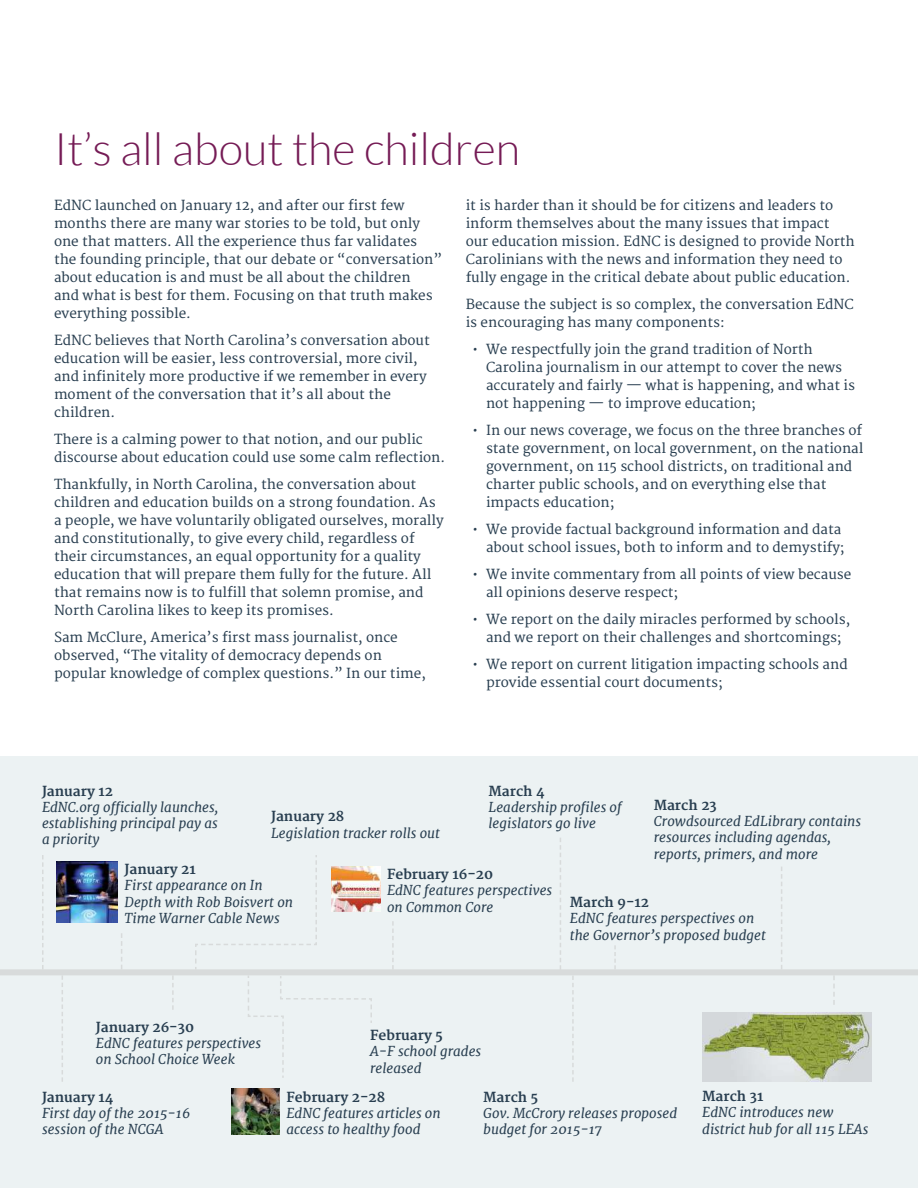
<style>
.page{position:relative;width:918px;height:1188px;background:#fff}
.page>*{position:absolute;margin:0;border:0;box-sizing:border-box;transform-origin:0 0}
.t1{font:300 45px "Lato";color:#751b55}
.t2{font:13.5px/18px "Merriweather";color:#283e50}
.t3{font:italic 13.5px/16.2px "Merriweather";color:#283e50}
.t4{font:700 13.5px "Merriweather";color:#283e50}
</style>
<div class="page">
<div style="left:0;top:756px;width:918px;height:432px;background:#ecf2f3"></div>
<div style="left:0;top:969px;width:918px;height:6px;background:#d8dbdb"></div>
<img style="left:57px;top:861px;width:61px;height:62px">
<img style="left:231px;top:1089px;width:49px;height:45px">
<img style="left:373px;top:866px;width:7px;height:46px">
<img style="left:702px;top:1012px;width:169px;height:70px">
<svg style="left:42px;top:855px;width:2px;height:114px"></svg>
<svg style="left:62px;top:975px;width:1px;height:107px"></svg>
<svg style="left:572px;top:976px;width:2px;height:106px"></svg>
<svg style="left:560px;top:838px;width:1px;height:131px"></svg>
<svg style="left:121px;top:933px;width:1px;height:36px"></svg>
<svg style="left:172px;top:975px;width:2px;height:35px"></svg>
<svg style="left:392px;top:921px;width:2px;height:48px"></svg>
<svg style="left:614px;top:945px;width:2px;height:24px"></svg>
<svg style="left:833px;top:975px;width:2px;height:30px"></svg>
<svg style="left:781px;top:867px;width:1px;height:102px"></svg>
<svg style="left:195px;top:855px;width:178px;height:223px"></svg>
<h1 class="t1" style="left:54px;top:131px;width:468px">It’s all about the children</h1>
<p class="t2" style="left:54px;top:196px;width:390px">EdNC launched on January 12, and after our first few months there are many war stories to be told, but only one that matters. All the experience thus far validates the founding principle, that our debate or “conversation” about education is and must be all about the children<br>and what is best for them. Focusing on that truth makes everything possible.</p>
<p class="t2" style="left:54px;top:331px;width:377px">EdNC believes that North Carolina’s conversation about education will be easier, less controversial, more civil, and infinitely more productive if we remember in every moment of the conversation that it’s all about the children.</p>
<p class="t2" style="left:54px;top:430px;width:393px">There is a calming power to that notion, and our public discourse about education could use some calm reflection.</p>
<p class="t2" style="left:54px;top:475px;width:391px">Thankfully, in North Carolina, the conversation about children and education builds on a strong foundation. As a people, we have voluntarily obligated ourselves, morally and constitutionally, to give every child, regardless of their circumstances, an equal opportunity for a quality education that will prepare them fully for the future. All that remains now is to fulfill that solemn promise, and North Carolina likes to keep its promises.</p>
<p class="t2" style="left:54px;top:628px;width:373px">Sam McClure, America’s first mass journalist, once observed, “The vitality of democracy depends on popular knowledge of complex questions.” In our time,</p>
<p class="t2" style="left:466px;top:196px;width:391px">it is harder than it should be for citizens and leaders to inform themselves about the many issues that impact our education mission. EdNC is designed to provide North Carolinians with the news and information they need to fully engage in the critical debate about public education.</p>
<p class="t2" style="left:466px;top:295px;width:390px">Because the subject is so complex, the conversation EdNC is encouraging has many components:</p>
<p class="t2" style="left:486px;top:341px;width:370px;text-indent:-14px">• We respectfully join the grand tradition of North Carolina journalism in our attempt to cover the news accurately and fairly — what is happening, and what is not happening — to improve education;</p>
<p class="t2" style="left:486px;top:422px;width:379px;text-indent:-14px">• In our news coverage, we focus on the three branches of state government, on local government, on the national government, on 115 school districts, on traditional and charter public schools, and on everything else that impacts education;</p>
<p class="t2" style="left:472px;top:521px;width:374px;text-align:right">• We provide factual background information and data about school issues, both to inform and to demystify;</p>
<p class="t2" style="left:486px;top:566px;width:367px;text-indent:-14px">• We invite commentary from all points of view because all opinions deserve respect;</p>
<p class="t2" style="left:472px;top:611px;width:379px;text-align:center">• We report on the daily miracles performed by schools, and we report on their challenges and shortcomings;</p>
<p class="t2" style="left:486px;top:656px;width:363px;text-indent:-14px">• We report on current litigation impacting schools and provide essential court documents;</p>
<p class="t4" style="left:489px;top:784px;width:58px">March 4</p>
<p class="t3" style="left:489px;top:799px;width:135px">Leadership profiles of legislators go live</p>
<p class="t4" style="left:42px;top:784px;width:73px">January 12</p>
<p class="t3" style="left:42px;top:799px;width:178px;text-align:justify">EdNC.org officially launches, establishing principal pay as a priority</p>
<p class="t4" style="left:654px;top:799px;width:65px">March 23</p>
<p class="t3" style="left:654px;top:813px;width:209px">Crowdsourced EdLibrary contains resources including agendas, reports, primers, and more</p>
<p class="t4" style="left:271px;top:810px;width:75px">January 28</p>
<p class="t3" style="left:271px;top:825px;width:170px">Legislation tracker rolls out</p>
<p class="t4" style="left:125px;top:863px;width:73px">January 21</p>
<p class="t3" style="left:125px;top:877px;width:170px">First appearance on In<br>Depth with Rob Boisvert on<br>Time Warner Cable News</p>
<p class="t4" style="left:387px;top:868px;width:108px">February 16-20</p>
<p class="t3" style="left:387px;top:883px;width:167px">EdNC features perspectives on Common Core</p>
<p class="t4" style="left:570px;top:896px;width:81px">March 9-12</p>
<p class="t3" style="left:570px;top:911px;width:198px">EdNC features perspectives on the Governor’s proposed budget</p>
<p class="t4" style="left:96px;top:1021px;width:100px">January 26-30</p>
<p class="t3" style="left:96px;top:1035px;width:167px">EdNC features perspectives on School Choice Week</p>
<p class="t4" style="left:42px;top:1090px;width:73px">January 14</p>
<p class="t3" style="left:42px;top:1105px;width:150px">First day of the 2015-16 session of the NCGA</p>
<p class="t4" style="left:370px;top:1029px;width:74px">February 5</p>
<p class="t3" style="left:370px;top:1044px;width:113px">A-F school grades released</p>
<p class="t4" style="left:286px;top:1091px;width:100px">February 2-28</p>
<p class="t3" style="left:286px;top:1105px;width:156px">EdNC features articles on access to healthy food</p>
<p class="t4" style="left:483px;top:1091px;width:56px">March 5</p>
<p class="t3" style="left:483px;top:1105px;width:195px">Gov. McCrory releases proposed budget for 2015-17</p>
<p class="t4" style="left:702px;top:1090px;width:63px">March 31</p>
<p class="t3" style="left:702px;top:1105px;width:168px">EdNC introduces new district hub for all 115 LEAs</p>
</div>
